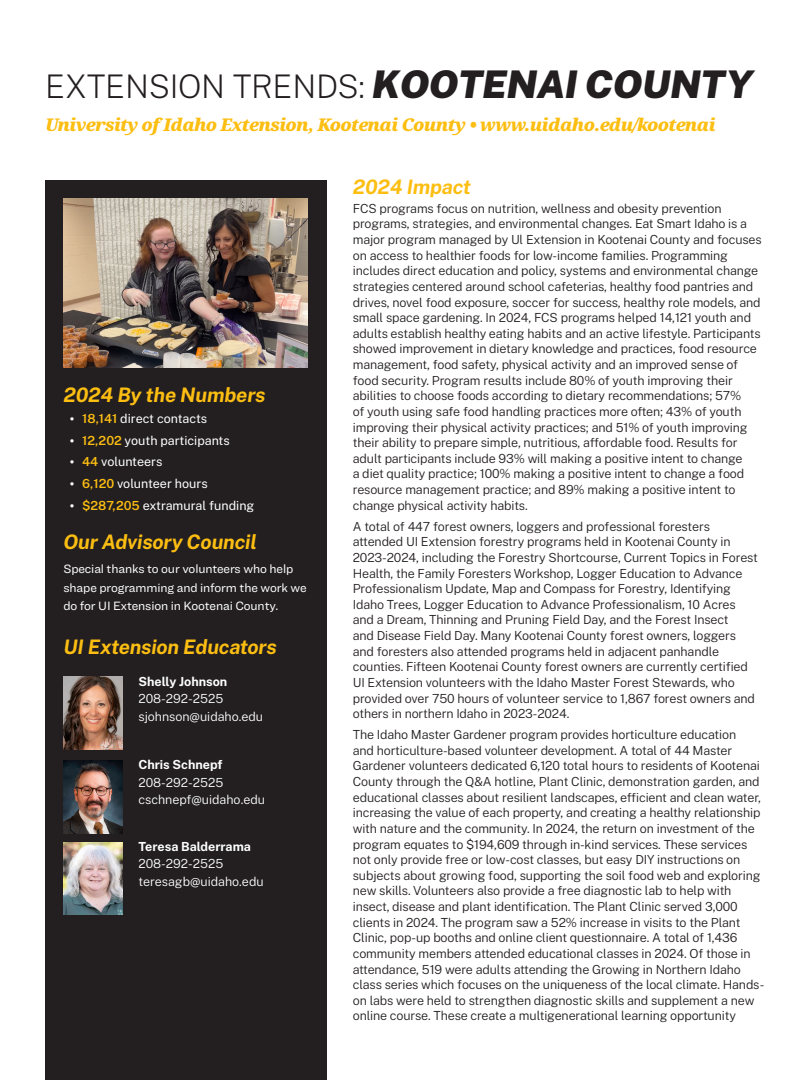
<style>
.page{position:relative;width:810px;height:1080px;background:#fff}
.page>*{position:absolute;margin:0;border:0;box-sizing:border-box;transform-origin:0 0}
.Fact_Heading{font:200 32.5px "Public Sans";letter-spacing:-.01em;color:#231f20}
.Fact_Heading-2{font:italic 700 20px "Public Sans";letter-spacing:-.01em;color:#fdbe12}
.Fact_Heading-3{font:italic 900 17.5px "Noto Serif";letter-spacing:-.04em;color:#fdbe12}
.Fact_Heading-4{font:300 12.5px/15.6px "Public Sans";letter-spacing:-.01em;color:#231f20}
.Fact_Heading-5{font:300 12.5px/17.5px "Public Sans";color:#fff}
.Fact_Heading-6{font:12.5px "Public Sans";color:#fff}
.Fact_Heading-7{font:12.5px/18.8px "Ringside";letter-spacing:-.01em;color:#fff}
.s1{font-weight:900;font-style:italic;font-size:38.12px}
.s2{font-family:"Ringside"}
.s3{font-weight:600;color:#fdbe12}
.s4{font-weight:700}
</style>
<div class="page">
<div style="left:45px;top:180px;width:281px;height:900px;background:#231f20"></div>
<img style="left:63px;top:199px;width:245px;height:168px">
<img style="left:63px;top:677px;width:60px;height:72px">
<img style="left:63px;top:761px;width:60px;height:73px">
<img style="left:63px;top:842px;width:60px;height:73px">
<p class="Fact_Heading" style="left:45px;top:65px;width:710px">EXTENSION TRENDS: <span class="s1">KOOTENAI COUNTY</span></p>
<p class="Fact_Heading-3" style="left:45px;top:112px;width:672px">University of Idaho Extension, Kootenai County • www.uidaho.edu/kootenai</p>
<p class="Fact_Heading-2" style="left:63px;top:381px;width:204px">2024 By the Numbers</p>
<p class="Fact_Heading-6" style="left:70px;top:410px;width:139px"><span class="s2">•</span> <span class="s3">18,141</span> direct contacts</p>
<p class="Fact_Heading-6" style="left:70px;top:432px;width:162px"><span class="s2">•</span> <span class="s3">12,202</span> youth participants</p>
<p class="Fact_Heading-6" style="left:70px;top:454px;width:94px"><span class="s2">•</span> <span class="s3">44</span> volunteers</p>
<p class="Fact_Heading-6" style="left:70px;top:475px;width:140px"><span class="s2">•</span> <span class="s3">6,120</span> volunteer hours</p>
<p class="Fact_Heading-6" style="left:70px;top:497px;width:186px"><span class="s2">•</span> <span class="s3">$287,205</span> extramural funding</p>
<p class="Fact_Heading-2" style="left:63px;top:528px;width:195px">Our Advisory Council</p>
<p class="Fact_Heading-7" style="left:63px;top:559px;width:245px">Special thanks to our volunteers who help shape programming and inform the work we do for UI Extension in Kootenai County.</p>
<p class="Fact_Heading-2" style="left:63px;top:634px;width:215px">UI Extension Educators</p>
<p class="Fact_Heading-5" style="left:138px;top:672px;width:126px"><span class="s4">Shelly Johnson<br></span>208-292-2525 sjohnson@uidaho.edu</p>
<p class="Fact_Heading-5" style="left:138px;top:756px;width:128px"><span class="s4">Chris Schnepf<br></span>208-292-2525 cschnepf@uidaho.edu</p>
<p class="Fact_Heading-5" style="left:138px;top:837px;width:127px"><span class="s4">Teresa Balderrama<br></span>208-292-2525 teresagb@uidaho.edu</p>
<p class="Fact_Heading-2" style="left:353px;top:174px;width:120px">2024 Impact</p>
<p class="Fact_Heading-4" style="left:353px;top:200px;width:410px">FCS programs focus on nutrition, wellness and obesity prevention programs, strategies, and environmental changes. Eat Smart Idaho is a major program managed by Ul Extension in Kootenai County and focuses on access to healthier foods for low-income families. Programming includes direct education and policy, systems and environmental change strategies centered around school cafeterias, healthy food pantries and drives, novel food exposure, soccer for success, healthy role models, and small space gardening. In 2024, FCS programs helped 14,121 youth and adults establish healthy eating habits and an active lifestyle. Participants showed improvement in dietary knowledge and practices, food resource management, food safety, physical activity and an improved sense of food security. Program results include 80% of youth improving their abilities to choose foods according to dietary recommendations; 57%<br>of youth using safe food handling practices more often; 43% of youth improving their physical activity practices; and 51% of youth improving their ability to prepare simple, nutritious, affordable food. Results for adult participants include 93% will making a positive intent to change<br>a diet quality practice; 100% making a positive intent to change a food resource management practice; and 89% making a positive intent to change physical activity habits.</p>
<p class="Fact_Heading-4" style="left:353px;top:518px;width:407px">A total of 447 forest owners, loggers and professional foresters attended UI Extension forestry programs held in Kootenai County in 2023-2024, including the Forestry Shortcourse, Current Topics in Forest Health, the Family Foresters Workshop, Logger Education to Advance Professionalism Update, Map and Compass for Forestry, Identifying Idaho Trees, Logger Education to Advance Professionalism, 10 Acres and a Dream, Thinning and Pruning Field Day, and the Forest Insect<br>and Disease Field Day. Many Kootenai County forest owners, loggers and foresters also attended programs held in adjacent panhandle counties. Fifteen Kootenai County forest owners are currently certified UI Extension volunteers with the Idaho Master Forest Stewards, who provided over 750 hours of volunteer service to 1,867 forest owners and others in northern Idaho in 2023-2024.</p>
<p class="Fact_Heading-4" style="left:353px;top:726px;width:413px">The Idaho Master Gardener program provides horticulture education<br>and horticulture-based volunteer development. A total of 44 Master Gardener volunteers dedicated 6,120 total hours to residents of Kootenai County through the Q&amp;A hotline, Plant Clinic, demonstration garden, and educational classes about resilient landscapes, efficient and clean water, increasing the value of each property, and creating a healthy relationship with nature and the community. In 2024, the return on investment of the program equates to $194,609 through in-kind services. These services not only provide free or low-cost classes, but easy DIY instructions on subjects about growing food, supporting the soil food web and exploring new skills. Volunteers also provide a free diagnostic lab to help with insect, disease and plant identification. The Plant Clinic served 3,000 clients in 2024. The program saw a 52% increase in visits to the Plant Clinic, pop-up booths and online client questionnaire. A total of 1,436 community members attended educational classes in 2024. Of those in attendance, 519 were adults attending the Growing in Northern Idaho class series which focuses on the uniqueness of the local climate. Hands&shy;on labs were held to strengthen diagnostic skills and supplement a new online course. These create a multigenerational learning opportunity</p>
</div>
